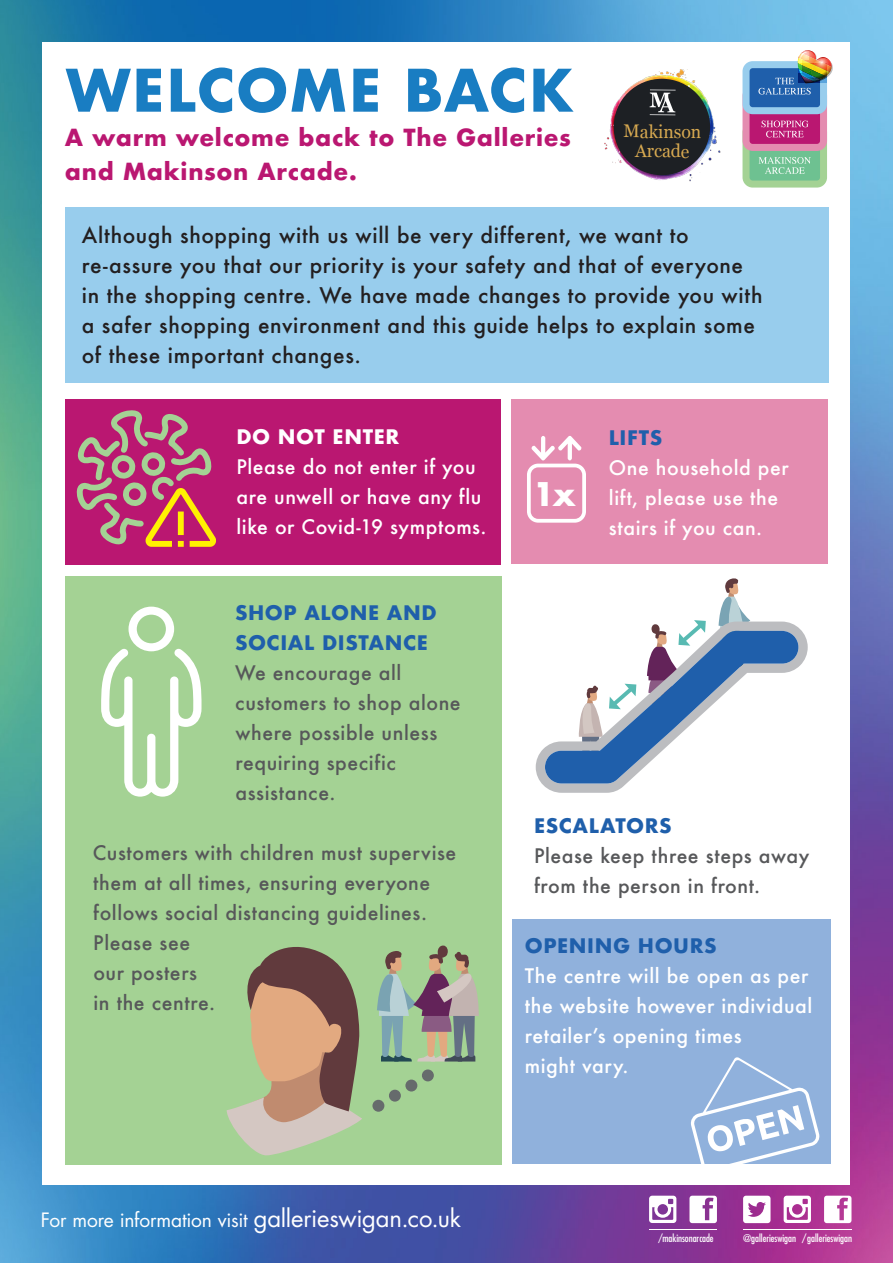
<style>
.page{position:relative;width:893px;height:1263px;background:#fff}
.page>*{position:absolute;margin:0;border:0;box-sizing:border-box;transform-origin:0 0}
.t1{font:700 57px "Futura";letter-spacing:.015em;color:#197dc2}
.t2{font:700 31.65px "Futura";color:#fff}
.t3{font:700 22.95px/34.3px "Futura";letter-spacing:.03em;color:#ba1771}
.t4{font:500 21px/30px "Futura";letter-spacing:.03em;color:#231f20}
.t5{font:500 19.5px/30px "Futura";letter-spacing:.03em;color:#57585a}
.t6{font:500 19.5px/30px "Futura";letter-spacing:.03em;color:#fff}
.t7{font:700 19.5px/30px "Futura";letter-spacing:.03em;color:#1f5fab}
.t8{font:700 19.5px "Futura";letter-spacing:.025em;color:#fff}
.t9{font:19.2px "Futura";letter-spacing:-.01em;color:#fff}
.t10{font:18.3px/19.6px "Georgia";letter-spacing:-.01em;color:#d7a951;text-align:center;scale:.96 1}
.t11{font:condensed 10.35px "Futura";letter-spacing:-.005em;color:#fff}
.s1{font-size:23.85px}
</style>
<div class="page">
<img style="left:0;top:0;width:893px;height:1263px">
<div style="left:43px;top:43px;width:807px;height:1142px;background:#fff"></div>
<hr style="left:649px;top:1228px;width:68px;height:1px;background:#fff">
<svg style="left:689px;top:1196px;width:28px;height:27px"></svg>
<svg style="left:649px;top:1196px;width:27px;height:27px"></svg>
<hr style="left:743px;top:1228px;width:108px;height:1px;background:#fff">
<svg style="left:824px;top:1196px;width:27px;height:27px"></svg>
<svg style="left:784px;top:1196px;width:27px;height:27px"></svg>
<svg style="left:743px;top:1196px;width:27px;height:27px"></svg>
<div style="left:65px;top:399px;width:435px;height:166px;background:#ba1771"></div>
<div style="left:65px;top:576px;width:437px;height:588px;background:#a4d294"></div>
<div style="left:511px;top:399px;width:316px;height:165px;background:#e48cb0"></div>
<div style="left:513px;top:919px;width:318px;height:245px;background:#90b1dc"></div>
<svg style="left:527px;top:436px;width:59px;height:87px"></svg>
<div style="left:65px;top:207px;width:763px;height:175px;background:#98cded"></div>
<div style="left:742px;top:122px;width:85px;height:66px;background:#a4d294;border-radius:10px"></div>
<div style="left:749px;top:129px;width:71px;height:52px;background:#6ec191;border-radius:3px"></div>
<div style="left:742px;top:86px;width:85px;height:65px;background:#e48cb0;border-radius:10px"></div>
<div style="left:749px;top:93px;width:71px;height:51px;background:#ba1771;border-radius:3px"></div>
<div style="left:742px;top:61px;width:85px;height:53px;background:#98cded;border-radius:10px"></div>
<div style="left:749px;top:68px;width:71px;height:39px;background:#1f5fab;border-radius:3px"></div>
<svg style="left:761px;top:121px;width:47px;height:16px"></svg>
<svg style="left:759px;top:157px;width:52px;height:17px"></svg>
<img style="left:758px;top:50px;width:75px;height:45px">
<img style="left:604px;top:69px;width:116px;height:113px">
<div style="left:613px;top:79px;width:97px;height:96px;background:#1d2024;border-radius:50%"></div>
<svg style="left:650px;top:90px;width:26px;height:25px"></svg>
<svg style="left:76px;top:410px;width:140px;height:137px"></svg>
<svg style="left:227px;top:947px;width:135px;height:208px"></svg>
<svg style="left:377px;top:945px;width:102px;height:116px"></svg>
<div style="left:372px;top:1100px;width:12px;height:12px;background:#666b6c;border-radius:50%"></div>
<div style="left:389px;top:1090px;width:12px;height:11px;background:#666b6c;border-radius:50%"></div>
<div style="left:405px;top:1079px;width:12px;height:12px;background:#666b6c;border-radius:50%"></div>
<div style="left:422px;top:1069px;width:12px;height:12px;background:#666b6c;border-radius:50%"></div>
<svg style="left:101px;top:607px;width:101px;height:190px"></svg>
<svg style="left:536px;top:627px;width:272px;height:166px"></svg>
<svg style="left:545px;top:578px;width:253px;height:205px"></svg>
<svg style="left:691px;top:1057px;width:129px;height:107px"></svg>
<h1 class="t1" style="left:66px;top:49px;width:510px">WELCOME BACK</h1>
<p class="t3" style="left:65px;top:120px;width:507px">A warm welcome back to The Galleries and Makinson Arcade.</p>
<p class="t10" style="left:624px;top:121px;width:83px">Makinson<br>Arcade</p>
<p class="t4" style="left:82px;top:219px;width:682px">Although shopping with us will be very different, we want to re-assure you that our priority is your safety and that of everyone in the shopping centre. We have made changes to provide you with a safer shopping environment and this guide helps to explain some of these important changes.</p>
<p class="t8" style="left:236px;top:422px;width:164px">DO NOT ENTER</p>
<p class="t6" style="left:236px;top:451px;width:252px">Please do not enter if you are unwell or have any flu like or Covid-19 symptoms.</p>
<p class="t7" style="left:235px;top:597px;width:203px">SHOP ALONE AND<br>SOCIAL DISTANCE</p>
<p class="t5" style="left:235px;top:657px;width:227px">We encourage all customers to shop alone where possible unless requiring specific assistance.</p>
<p class="t5" style="left:93px;top:837px;width:365px">Customers with children must supervise them at all times, ensuring everyone follows social distancing guidelines.<br>Please see<br>our posters<br>in the centre.</p>
<h2 class="t2" style="left:533px;top:471px;width:44px">1x</h2>
<p class="t7" style="left:609px;top:422px;width:55px">LIFTS</p>
<p class="t6" style="left:609px;top:452px;width:181px">One household per lift, please use the stairs if you can.</p>
<p class="t7" style="left:534px;top:811px;width:139px">ESCALATORS</p>
<p class="t5" style="left:534px;top:841px;width:277px">Please keep three steps away from the person in front.</p>
<p class="t7" style="left:525px;top:931px;width:193px">OPENING HOURS</p>
<p class="t6" style="left:525px;top:960px;width:289px">The centre will be open as per the website however individual retailerʼs opening times<br>might vary.</p>
<p class="t9" style="left:41px;top:1207px;width:422px">For more information visit <span class="s1">gallerieswigan.co.uk</span></p>
<p class="t11" style="left:659px;top:1232px;width:57px">/makinsonarcade</p>
<p class="t11" style="left:743px;top:1232px;width:110px">@gallerieswigan /gallerieswigan</p>
</div>
